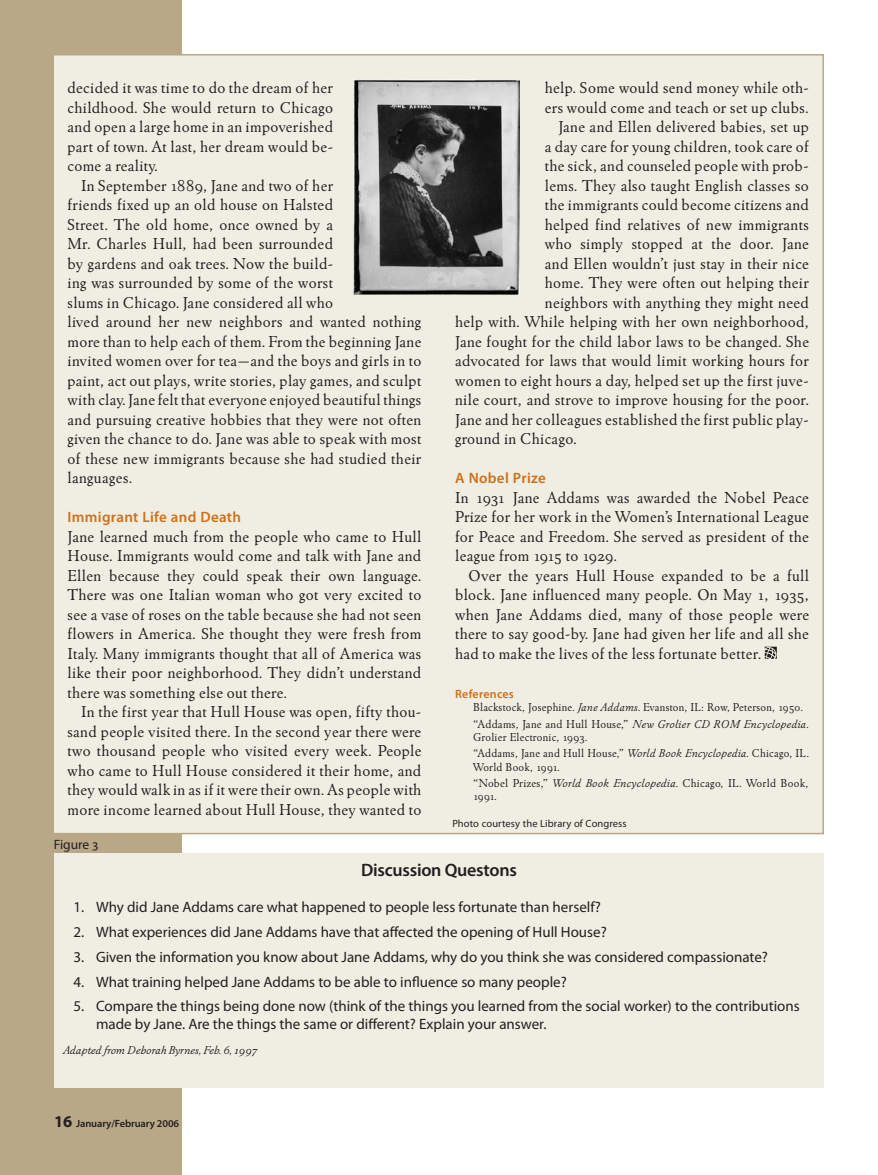
<style>
.page{position:relative;width:878px;height:1175px;background:#fff}
.page>*{position:absolute;margin:0;border:0;box-sizing:border-box;transform-origin:0 0}
.t1{font:600 18px "Myriad Pro";letter-spacing:-.015em;color:#231f20}
.t2{font:16.5px/19.5px "Winchester New ITC Book OS";letter-spacing:.02em;color:#231f20;text-align:justify}
.t3{font:15px/18px "Myriad Pro";color:#231f20}
.t4{font:600 15px "Myriad Pro";letter-spacing:.02em;color:#ce7019}
.t5{font:13.5px "Myriad Pro";color:#231f20}
.t6{font:12px/16.2px "Winchester New ITC Book OS";letter-spacing:.02em;color:#231f20}
.t7{font:12px "Winchester New ITC Book Italic OS";color:#231f20}
.t8{font:600 12px "Myriad Pro";letter-spacing:.02em;color:#ce7019}
.t9{font:10.5px "Myriad Pro";letter-spacing:.01em;color:#231f20}
.t10{font:600 10.5px "Myriad Pro";letter-spacing:-.01em;color:#231f20}
.s1{font-family:"Winchester New ITC Book Italic OS"}
.s2{font-weight:700;font-size:16.5px}
</style>
<div class="page">
<div style="left:0;top:0;width:182px;height:1174px;background:#b8a888"></div>
<div style="left:53px;top:55px;width:770px;height:778px;background:#f0eee3"></div>
<svg style="left:764px;top:646px;width:12px;height:12px"></svg>
<div style="left:54px;top:854px;width:770px;height:234px;background:#f0eee3"></div>
<img style="left:353px;top:80px;width:166px;height:215px">
<p class="t2" style="left:68px;top:78px;width:267px">decided it was time to do the dream of her childhood. She would return to Chicago and open a large home in an impoverished part of town. At last, her dream would be&shy;come a reality.</p>
<p class="t2" style="left:68px;top:175px;width:355px;text-align:left;text-indent:14px">In September 1889, Jane and two of her<br>friends fixed up an old house on Halsted<br>Street. The old home, once owned by a<br>Mr. Charles Hull, had been surrounded<br>by gardens and oak trees. Now the build-<br>ing was surrounded by some of the worst<br>slums in Chicago. Jane considered all who<br>lived around her new neighbors and wanted nothing more than to help each of them. From the beginning Jane invited women over for tea—and the boys and girls in to paint, act out plays, write stories, play games, and sculpt with clay. Jane felt that everyone enjoyed beautiful things and pursuing creative hobbies that they were not often given the chance to do. Jane was able to speak with most of these new immigrants because she had studied their languages.</p>
<p class="t4" style="left:68px;top:507px;width:175px">Immigrant Life and Death</p>
<p class="t2" style="left:68px;top:526px;width:355px">Jane learned much from the people who came to Hull House. Immigrants would come and talk with Jane and Ellen because they could speak their own language.<br>There was one Italian woman who got very excited to see a vase of roses on the table because she had not seen flowers in America. She thought they were fresh from Italy. Many immigrants thought that all of America was like their poor neighborhood. They didn’t understand there was something else out there.</p>
<p class="t2" style="left:68px;top:702px;width:355px;text-indent:14px">In the first year that Hull House was open, fifty thou&shy;sand people visited there. In the second year there were two thousand people who visited every week. People who came to Hull House considered it their home, and they would walk in as if it were their own. As people with more income learned about Hull House, they wanted to</p>
<p class="t5" style="left:54px;top:836px;width:46px">Figure 3</p>
<p class="t2" style="left:545px;top:78px;width:265px">help. Some would send money while oth-</p>
<p class="t2" style="left:545px;top:97px;width:265px">ers would come and teach or set up clubs.</p>
<p class="t2" style="left:558px;top:117px;width:252px">Jane and Ellen delivered babies, set up</p>
<p class="t2" style="left:545px;top:136px;width:265px">a day care for young children, took care of</p>
<p class="t2" style="left:545px;top:156px;width:265px">the sick, and counseled people with prob-</p>
<p class="t2" style="left:545px;top:175px;width:265px">lems. They also taught English classes so</p>
<p class="t2" style="left:545px;top:195px;width:265px">the immigrants could become citizens and</p>
<p class="t2" style="left:545px;top:214px;width:265px">helped find relatives of new immigrants</p>
<p class="t2" style="left:545px;top:234px;width:265px">who simply stopped at the door. Jane</p>
<p class="t2" style="left:545px;top:253px;width:265px">and Ellen wouldn’t just stay in their nice</p>
<p class="t2" style="left:545px;top:273px;width:265px">home. They were often out helping their</p>
<p class="t2" style="left:545px;top:292px;width:265px">neighbors with anything they might need</p>
<p class="t2" style="left:455px;top:312px;width:355px">help with. While helping with her own neighborhood,</p>
<p class="t2" style="left:455px;top:331px;width:355px">Jane fought for the child labor laws to be changed. She</p>
<p class="t2" style="left:455px;top:351px;width:355px">advocated for laws that would limit working hours for</p>
<p class="t2" style="left:455px;top:370px;width:355px">women to eight hours a day, helped set up the first juve-</p>
<p class="t2" style="left:455px;top:390px;width:355px">nile court, and strove to improve housing for the poor.</p>
<p class="t2" style="left:455px;top:409px;width:355px">Jane and her colleagues established the first public play-</p>
<p class="t2" style="left:455px;top:429px;width:123px">ground in Chicago.</p>
<p class="t4" style="left:455px;top:468px;width:92px">A Nobel Prize</p>
<p class="t2" style="left:455px;top:487px;width:355px">In 1931 Jane Addams was awarded the Nobel Peace Prize for her work in the Women’s International League for Peace and Freedom. She served as president of the league from 1915 to 1929.</p>
<p class="t2" style="left:455px;top:565px;width:355px;text-indent:14px">Over the years Hull House expanded to be a full block. Jane influenced many people. On May 1, 1935, when Jane Addams died, many of those people were there to say good-by. Jane had given her life and all she had to make the lives of the less fortunate better.</p>
<p class="t8" style="left:455px;top:686px;width:60px">References</p>
<p class="t6" style="left:473px;top:699px;width:337px">Blackstock, Josephine. <span class="s1">Jane Addams</span>. Evanston, IL: Row, Peterson, 1950. “Addams, Jane and Hull House,” <span class="s1">New Grolier CD ROM Encyclopedia</span>.</p>
<p class="t6" style="left:473px;top:728px;width:337px">Grolier Electronic, 1993.<br>“Addams, Jane and Hull House,” <span class="s1">World Book Encyclopedia</span>. Chicago, IL.</p>
<p class="t6" style="left:473px;top:758px;width:337px">World Book, 1991.<br>“Nobel Prizes,” <span class="s1">World Book Encyclopedia</span>. Chicago, IL. World Book,</p>
<p class="t6" style="left:473px;top:788px;width:25px">1991.</p>
<p class="t9" style="left:452px;top:817px;width:176px">Photo courtesy the Library of Congress</p>
<p class="t1" style="left:361px;top:859px;width:157px">Discussion Questons</p>
<p class="t3" style="left:73px;top:898px;width:529px">1. Why did Jane Addams care what happened to people less fortunate than herself?</p>
<p class="t3" style="left:73px;top:922px;width:534px">2. What experiences did Jane Addams have that affected the opening of Hull House?</p>
<p class="t3" style="left:73px;top:947px;width:696px">3. Given the information you know about Jane Addams, why do you think she was considered compassionate?</p>
<p class="t3" style="left:73px;top:972px;width:495px">4. What training helped Jane Addams to be able to influence so many people?</p>
<p class="t3" style="left:96px;top:997px;width:705px;text-indent:-22px">5. Compare the things being done now (think of the things you learned from the social worker) to the contributions made by Jane. Are the things the same or different? Explain your answer.</p>
<p class="t7" style="left:63px;top:1043px;width:196px">Adapted from Deborah Byrnes, Feb. 6, 1997</p>
<p class="t10" style="left:54px;top:1116px;width:127px"><span class="s2">16</span> January/February 2006</p>
</div>
